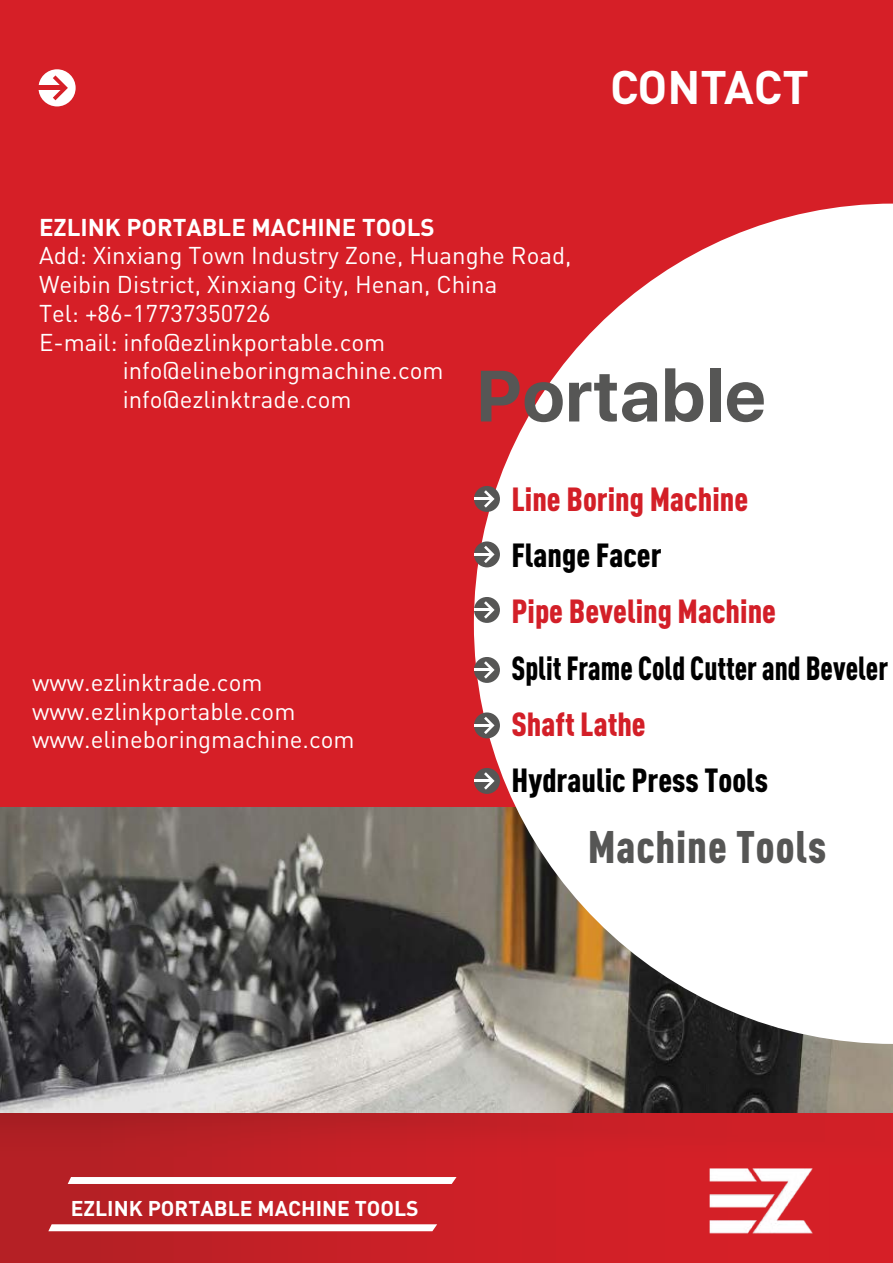
<style>
.page{position:relative;width:893px;height:1263px;background:#fff}
.page>*{position:absolute;margin:0;border:0;box-sizing:border-box;transform-origin:0 0}
.t1{font:700 72px "SFUI Display";letter-spacing:.01em;color:#565655}
.t2{font:700 46.5px "DIN Pro";color:#fff}
.t3{font:900 condensed 45px "DIN Pro";letter-spacing:.02em;color:#565655}
.t4{font:900 condensed 33px "DIN Pro";color:#000}
.t5{font:900 condensed 33px "DIN Pro";color:#000;scale:.9 1}
.t6{font:900 condensed 33px "DIN Pro";color:#d31f28}
.t7{font:900 condensed 33px "DIN Pro";color:#d31f27}
.t8{font:24px/28.8px "DIN Pro";color:#fff}
.t9{font:700 24px "DIN Pro";color:#fff}
.t10{font:700 21.15px "DIN Pro";color:#fff}
</style>
<div class="page">
<div style="left:0;top:0;width:892px;height:1263px;background:#d61f27"></div>
<img style="left:0;top:1165px;width:813px;height:98px">
<img style="left:0;top:808px;width:892px;height:305px">
<svg style="left:474px;top:204px;width:418px;height:840px;background:#ecd6d5"></svg>
<svg style="left:48px;top:1224px;width:389px;height:7px;background:#fbf2f3"></svg>
<div style="left:68px;top:1177px;width:388px;height:7px;background:#fff"></div>
<div style="left:38px;top:69px;width:38px;height:37px;background:#fff;border-radius:50%"></div>
<svg style="left:53px;top:75px;width:15px;height:25px"></svg>
<hr style="left:24px;top:86px;width:40px;height:4px;background:#d61f27">
<img style="left:709px;top:1166px;width:103px;height:69px">
<div style="left:474px;top:486px;width:26px;height:26px;background:#565655;border-radius:50%"></div>
<svg style="left:474px;top:490px;width:20px;height:18px"></svg>
<div style="left:474px;top:541px;width:26px;height:26px;background:#565655;border-radius:50%"></div>
<svg style="left:484px;top:546px;width:10px;height:17px"></svg>
<hr style="left:474px;top:553px;width:18px;height:3px;background:#fff">
<div style="left:474px;top:597px;width:26px;height:26px;background:#565655;border-radius:50%"></div>
<svg style="left:474px;top:601px;width:20px;height:18px"></svg>
<div style="left:474px;top:657px;width:26px;height:26px;background:#565655;border-radius:50%"></div>
<svg style="left:474px;top:661px;width:20px;height:18px"></svg>
<div style="left:474px;top:712px;width:26px;height:26px;background:#565655;border-radius:50%"></div>
<svg style="left:484px;top:717px;width:10px;height:17px"></svg>
<hr style="left:474px;top:724px;width:18px;height:3px;background:#fff">
<div style="left:474px;top:768px;width:26px;height:26px;background:#565655;border-radius:50%"></div>
<svg style="left:474px;top:772px;width:20px;height:18px"></svg>
<h2 class="t2" style="left:610px;top:48px;width:200px">CONTACT</h2>
<p class="t9" style="left:39px;top:207px;width:397px">EZLINK PORTABLE MACHINE TOOLS</p>
<p class="t8" style="left:39px;top:239px;width:534px">Add: Xinxiang Town Industry Zone, Huanghe Road,</p>
<p class="t8" style="left:39px;top:268px;width:460px">Weibin District, Xinxiang City, Henan, China</p>
<p class="t8" style="left:39px;top:296px;width:233px">Tel: +86-17737350726</p>
<p class="t8" style="left:39px;top:325px;width:348px">E-mail: info@ezlinkportable.com</p>
<p class="t8" style="left:123px;top:354px;width:322px">info@elineboringmachine.com</p>
<p class="t8" style="left:123px;top:383px;width:230px">info@ezlinktrade.com</p>
<h1 class="t1" style="left:476px;top:355px;width:291px">Portable</h1>
<p class="t8" style="left:32px;top:665px;width:324px">www.ezlinktrade.com www.ezlinkportable.com www.elineboringmachine.com</p>
<h3 class="t7" style="left:511px;top:474px;width:238px">Line Boring Machine</h3>
<h3 class="t4" style="left:511px;top:530px;width:152px">Flange Facer</h3>
<h3 class="t6" style="left:511px;top:586px;width:266px">Pipe Beveling Machine</h3>
<h3 class="t5" style="left:511px;top:642px;width:420px">Split Frame Cold Cutter and Beveler</h3>
<h3 class="t6" style="left:511px;top:698px;width:136px">Shaft Lathe</h3>
<h3 class="t4" style="left:511px;top:755px;width:258px">Hydraulic Press Tools</h3>
<h3 class="t3" style="left:587px;top:812px;width:240px">Machine Tools</h3>
<p class="t10" style="left:71px;top:1191px;width:349px">EZLINK PORTABLE MACHINE TOOLS</p>
</div>
